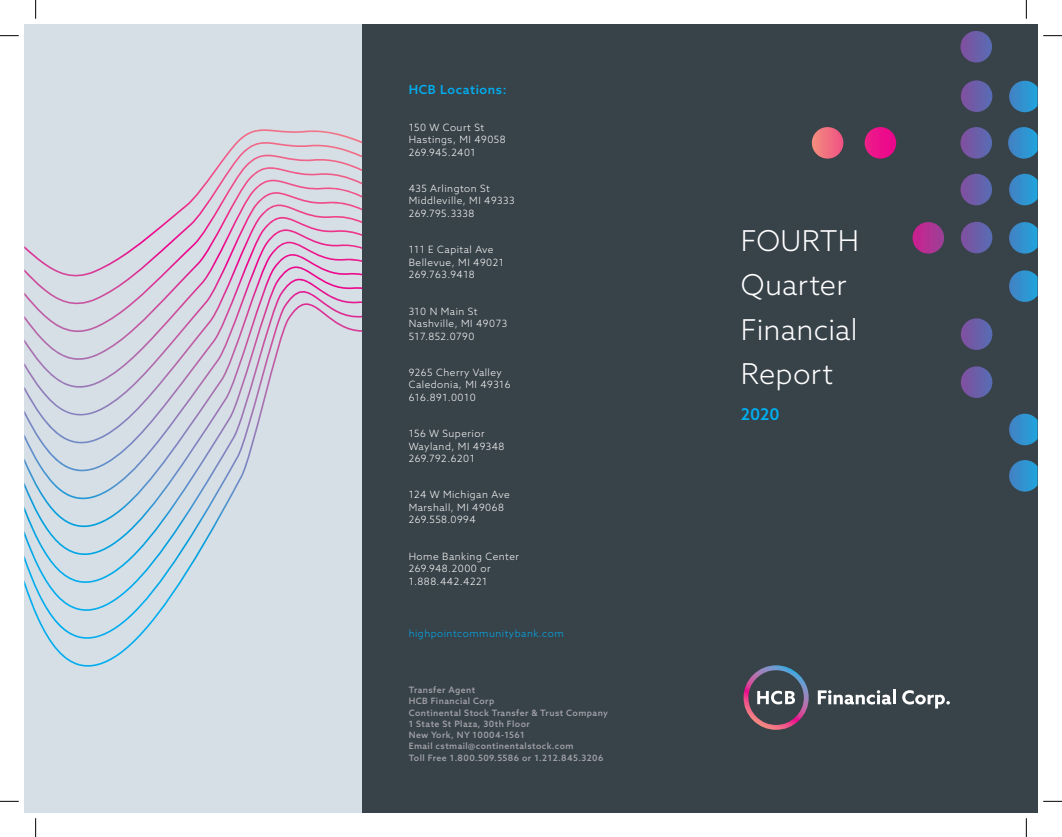
<style>
.page{position:relative;width:1062px;height:837px;background:#fff}
.page>*{position:absolute;margin:0;border:0;box-sizing:border-box;transform-origin:0 0}
.t1{font:300 28.75px/44.4px "Azo Sans W01";letter-spacing:.01em;color:#fff}
.t2{font:500 16.25px "Azo Sans W01";color:#00aeef}
.t3{font:500 12.5px "Azo Sans W01";letter-spacing:.05em;color:#00aeef}
.t4{font:300 10px/12.5px "Azo Sans W01";letter-spacing:.05em;color:#fff}
.t5{font:300 10px "Azo Sans W01";letter-spacing:.05em;color:#00aeef}
.t6{font:500 8.75px/11.2px "Azo Sans W01";letter-spacing:.05em;color:#a1a1a9}
</style>
<div class="page">
<div style="left:362px;top:24px;width:675px;height:788px;background:#384249"></div>
<svg style="left:811px;top:31px;width:226px;height:460px"></svg>
<svg style="left:817px;top:690px;width:74px;height:14px"></svg>
<hr style="left:892px;top:689px;width:3px;height:15px;background:#fff">
<svg style="left:902px;top:690px;width:47px;height:18px"></svg>
<svg style="left:743px;top:665px;width:65px;height:64px"></svg>
<div style="left:24px;top:24px;width:338px;height:788px;background:#d6dee6"></div>
<svg style="left:236px;top:129px;width:126px;height:13px"></svg>
<svg style="left:226px;top:142px;width:136px;height:13px"></svg>
<svg style="left:217px;top:155px;width:145px;height:12px"></svg>
<svg style="left:207px;top:167px;width:155px;height:13px"></svg>
<svg style="left:199px;top:180px;width:163px;height:11px"></svg>
<svg style="left:188px;top:191px;width:174px;height:12px"></svg>
<svg style="left:174px;top:203px;width:188px;height:12px"></svg>
<svg style="left:159px;top:215px;width:203px;height:12px"></svg>
<svg style="left:144px;top:227px;width:218px;height:12px"></svg>
<svg style="left:24px;top:239px;width:338px;height:12px"></svg>
<svg style="left:27px;top:251px;width:335px;height:12px"></svg>
<svg style="left:24px;top:263px;width:338px;height:15px"></svg>
<svg style="left:30px;top:278px;width:332px;height:13px"></svg>
<svg style="left:24px;top:291px;width:338px;height:12px"></svg>
<svg style="left:24px;top:303px;width:338px;height:364px"></svg>
<svg style="left:0;top:35px;width:19px;height:1px"></svg>
<svg style="left:1043px;top:35px;width:18px;height:1px"></svg>
<svg style="left:0;top:800px;width:19px;height:1px"></svg>
<svg style="left:1043px;top:800px;width:18px;height:1px"></svg>
<svg style="left:35px;top:0;width:1px;height:19px"></svg>
<svg style="left:35px;top:818px;width:1px;height:18px"></svg>
<svg style="left:1025px;top:0;width:1px;height:19px"></svg>
<svg style="left:1025px;top:818px;width:1px;height:18px"></svg>
<p class="t3" style="left:408px;top:82px;width:99px">HCB Locations:</p>
<p class="t4" style="left:408px;top:120px;width:98px">150 W Court St<br>Hastings, MI 49058<br>269.945.2401</p>
<p class="t4" style="left:408px;top:182px;width:107px">435 Arlington St<br>Middleville, MI 49333<br>269.795.3338</p>
<p class="t4" style="left:408px;top:243px;width:97px">111 E Capital Ave<br>Bellevue, MI 49021<br>269.763.9418</p>
<p class="t4" style="left:408px;top:304px;width:100px">310 N Main St<br>Nashville, MI 49073<br>517.852.0790</p>
<p class="t4" style="left:408px;top:365px;width:103px">9265 Cherry Valley<br>Caledonia, MI 49316<br>616.891.0010</p>
<p class="t4" style="left:408px;top:427px;width:97px">156 W Superior<br>Wayland, MI 49348<br>269.792.6201</p>
<p class="t4" style="left:408px;top:488px;width:102px">124 W Michigan Ave<br>Marshall, MI 49068<br>269.558.0994</p>
<p class="t4" style="left:408px;top:549px;width:112px">Home Banking Center<br>269.948.2000 or<br>1.888.442.4221</p>
<p class="t5" style="left:408px;top:626px;width:156px">highpointcommunitybank.com</p>
<p class="t6" style="left:408px;top:683px;width:201px">Transfer Agent<br>HCB Financial Corp<br>Continental Stock Transfer &amp; Trust Company<br>1 State St Plaza, 30th Floor<br>New York, NY 10004-1561<br>Email cstmail@continentalstock.com<br>Toll Free 1.800.509.5586 or 1.212.845.3206</p>
<h1 class="t1" style="left:740px;top:217px;width:120px">FOURTH<br>Quarter<br>Financial<br>Report</h1>
<h2 class="t2" style="left:740px;top:403px;width:40px">2020</h2>
</div>
